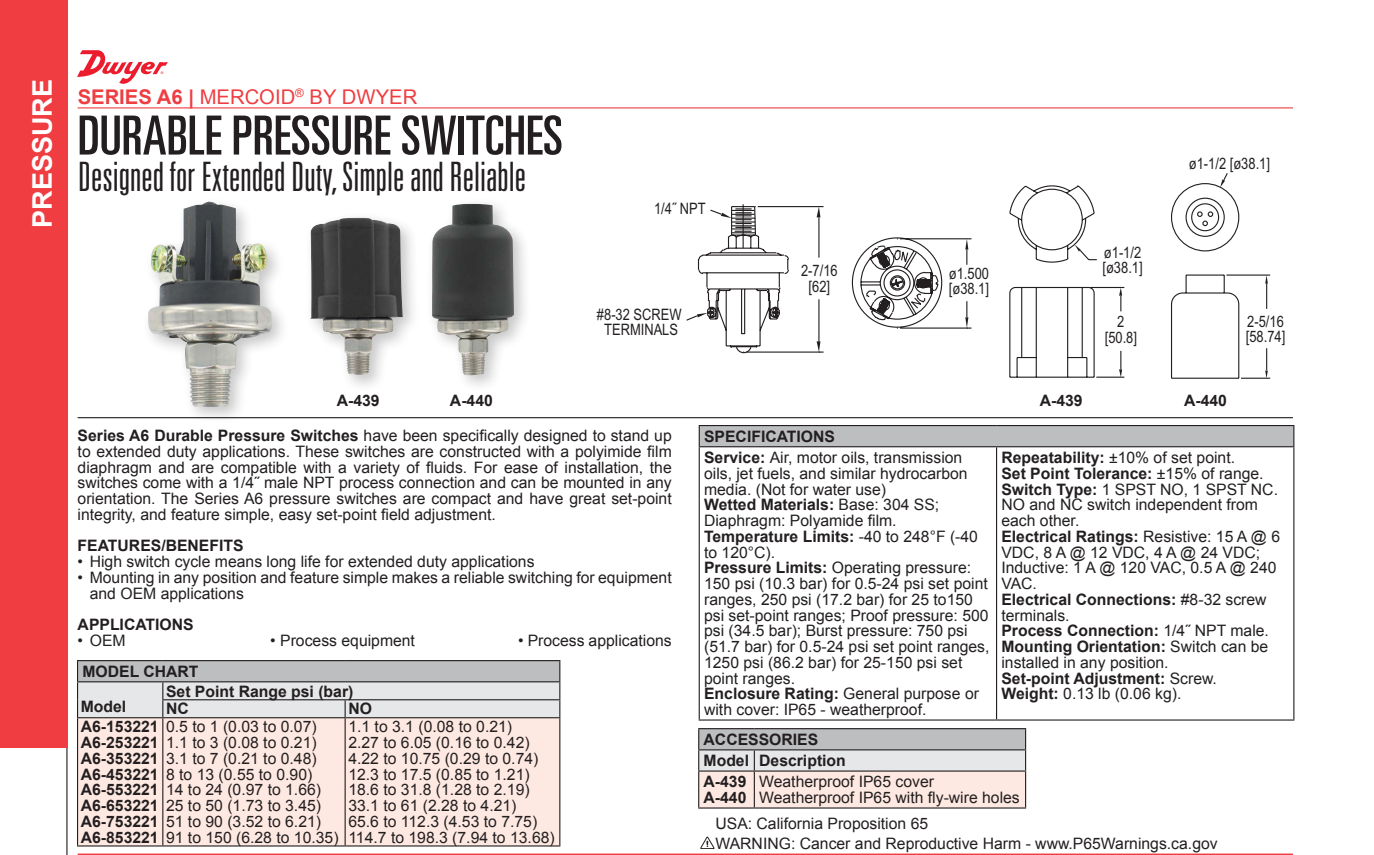
<style>
.page{position:relative;width:1374px;height:855px;background:#fff}
.page>*{position:absolute;margin:0;border:0;box-sizing:border-box;transform-origin:0 0}
.t1{font:ultra-condensed 54px "Univers LT Std";color:#231f20}
.t2{font:300 ultra-condensed 40.5px "Univers LT Std";color:#231f20}
.t3{font:700 27px "Arial";color:#fff}
.t4{font:20.25px "Arial";color:#ef3d42}
.t5{font:15.75px/15.8px "Arial";color:#231f20}
.t6{font:700 15.75px/15.8px "Arial";color:#231f20}
.t7{font:15.75px/15.8px "Arial Narrow";color:#231f20;text-align:center}
.s1{font-weight:700}
</style>
<div class="page">
<svg style="left:66px;top:748px;width:1px;height:107px"></svg>
<div style="left:0;top:0;width:67px;height:748px;background:#ef3d42"></div>
<hr style="left:78px;top:853px;width:1215px;height:2px;background:#ef3d42">
<div style="left:699px;top:425px;width:595px;height:22px;background:#bcbec0"></div>
<hr style="left:996px;top:447px;width:1px;height:272px;background:#231f20">
<hr style="left:1293px;top:447px;width:1px;height:272px;background:#231f20">
<hr style="left:698px;top:447px;width:2px;height:272px;background:#231f20">
<hr style="left:698px;top:719px;width:298px;height:1px;background:#231f20">
<hr style="left:996px;top:719px;width:298px;height:1px;background:#231f20">
<hr style="left:698px;top:425px;width:298px;height:1px;background:#231f20">
<hr style="left:698px;top:426px;width:2px;height:20px;background:#231f20">
<hr style="left:996px;top:425px;width:298px;height:1px;background:#231f20">
<svg style="left:1293px;top:426px;width:1px;height:20px"></svg>
<hr style="left:698px;top:446px;width:298px;height:1px;background:#231f20">
<hr style="left:996px;top:446px;width:298px;height:1px;background:#231f20">
<hr style="left:78px;top:107px;width:1215px;height:1px;background:#ef3d42">
<hr style="left:78px;top:417px;width:1215px;height:1px;background:#231f20">
<div style="left:304px;top:211px;width:116px;height:182px;background:#231f20;opacity:.25"></div>
<img style="left:310px;top:218px;width:93px;height:157px">
<div style="left:142px;top:196px;width:148px;height:229px;background:#231f20;opacity:.25"></div>
<img style="left:148px;top:201px;width:124px;height:206px">
<div style="left:425px;top:197px;width:106px;height:196px;background:#231f20;opacity:.25"></div>
<img style="left:431px;top:204px;width:83px;height:172px">
<svg style="left:686px;top:204px;width:286px;height:150px"></svg>
<svg style="left:1009px;top:173px;width:262px;height:206px"></svg>
<svg style="left:700px;top:837px;width:14px;height:11px"></svg>
<hr style="left:698px;top:728px;width:56px;height:1px;background:#231f20">
<hr style="left:754px;top:728px;width:272px;height:1px;background:#231f20">
<svg style="left:698px;top:729px;width:328px;height:78px"></svg>
<hr style="left:754px;top:749px;width:272px;height:1px;background:#231f20">
<hr style="left:698px;top:770px;width:56px;height:1px;background:#231f20">
<hr style="left:698px;top:771px;width:1px;height:36px;background:#231f20">
<hr style="left:754px;top:770px;width:272px;height:1px;background:#231f20">
<hr style="left:698px;top:807px;width:56px;height:1px;background:#231f20">
<hr style="left:754px;top:807px;width:272px;height:1px;background:#231f20">
<div style="left:78px;top:718px;width:481px;height:127px;background:#fee9e2"></div>
<hr style="left:162px;top:718px;width:1px;height:127px;background:#231f20">
<hr style="left:344px;top:718px;width:2px;height:127px;background:#231f20">
<hr style="left:559px;top:718px;width:1px;height:127px;background:#231f20">
<hr style="left:77px;top:660px;width:86px;height:1px;background:#231f20">
<hr style="left:163px;top:660px;width:182px;height:1px;background:#231f20">
<hr style="left:345px;top:660px;width:215px;height:1px;background:#231f20">
<svg style="left:77px;top:661px;width:483px;height:56px"></svg>
<hr style="left:162px;top:699px;width:183px;height:1px;background:#231f20">
<hr style="left:345px;top:699px;width:215px;height:1px;background:#231f20">
<hr style="left:77px;top:717px;width:86px;height:1px;background:#231f20">
<hr style="left:77px;top:718px;width:1px;height:127px;background:#231f20">
<hr style="left:163px;top:717px;width:182px;height:1px;background:#231f20">
<hr style="left:345px;top:717px;width:215px;height:1px;background:#231f20">
<hr style="left:77px;top:845px;width:86px;height:1px;background:#231f20">
<hr style="left:163px;top:845px;width:182px;height:1px;background:#231f20">
<hr style="left:345px;top:845px;width:215px;height:1px;background:#231f20">
<svg style="left:77px;top:50px;width:91px;height:34px"></svg>
<h3 class="t3" style="left:24px;top:228px;width:150px;rotate:-90deg">PRESSURE</h3>
<p class="t4" style="left:78px;top:83px;width:341px"><span class="s1">SERIES A6 |</span> MERCOID<sup>®</sup> BY DWYER</p>
<h1 class="t1" style="left:78px;top:105px;width:487px">DURABLE PRESSURE SWITCHES</h1>
<h2 class="t2" style="left:78px;top:155px;width:450px">Designed for Extended Duty, Simple and Reliable</h2>
<p class="t7" style="left:654px;top:200px;width:53px">1/4˝ NPT</p>
<p class="t7" style="left:597px;top:305px;width:86px">#8-32 SCREW<br>TERMINALS</p>
<p class="t7" style="left:801px;top:262px;width:38px">2-7/16 [62]</p>
<p class="t7" style="left:949px;top:264px;width:42px;text-align:left">ø1.500 [ø38.1]</p>
<p class="t7" style="left:1102px;top:244px;width:42px;text-align:left">ø1-1/2 [ø38.1]</p>
<p class="t7" style="left:1104px;top:313px;width:34px">2 [50.8]</p>
<p class="t7" style="left:1189px;top:155px;width:83px">ø1-1/2 [ø38.1]</p>
<p class="t7" style="left:1246px;top:313px;width:41px;text-align:left">2-5/16 [58.74]</p>
<p class="t6" style="left:337px;top:393px;width:44px">A-439</p>
<p class="t6" style="left:450px;top:393px;width:44px">A-440</p>
<p class="t6" style="left:1039px;top:393px;width:44px">A-439</p>
<p class="t6" style="left:1184px;top:393px;width:44px">A-440</p>
<p class="t5" style="left:78px;top:428px;width:595px;text-align:justify"><span class="s1">Series A6 Durable Pressure Switches</span> have been specifically designed to stand up to extended duty applications. These switches are constructed with a polyimide film diaphragm and are compatible with a variety of fluids. For ease of installation, the switches come with a 1/4˝ male NPT process connection and can be mounted in any orientation. The Series A6 pressure switches are compact and have great set-point integrity, and feature simple, easy set-point field adjustment.</p>
<p class="t6" style="left:78px;top:538px;width:167px">FEATURES/BENEFITS</p>
<p class="t5" style="left:78px;top:554px;width:458px">• High switch cycle means long life for extended duty applications</p>
<p class="t5" style="left:90px;top:570px;width:583px;text-indent:-12px">• Mounting in any position and feature simple makes a reliable switching for equipment and OEM applications</p>
<p class="t6" style="left:78px;top:617px;width:118px">APPLICATIONS</p>
<p class="t5" style="left:78px;top:633px;width:50px">• OEM</p>
<p class="t5" style="left:270px;top:633px;width:146px">• Process equipment</p>
<p class="t5" style="left:518px;top:633px;width:155px">• Process applications</p>
<p class="t6" style="left:82px;top:664px;width:118px">MODEL CHART</p>
<p class="t6" style="left:81px;top:699px;width:47px">Model</p>
<p class="t6" style="left:166px;top:682px;width:189px;line-height:18px">Set Point Range psi (bar)<br>NC</p>
<p class="t6" style="left:348px;top:701px;width:25px">NO</p>
<p class="t6" style="left:81px;top:719px;width:79px;text-align:justify">A6-153221<br>A6-253221<br>A6-353221<br>A6-453221<br>A6-553221<br>A6-653221<br>A6-753221<br>A6-853221</p>
<p class="t5" style="left:166px;top:719px;width:174px">0.5 to 1 (0.03 to 0.07)<br>1.1 to 3 (0.08 to 0.21)<br>3.1 to 7 (0.21 to 0.48)<br>8 to 13 (0.55 to 0.90)<br>14 to 24 (0.97 to 1.66)<br>25 to 50 (1.73 to 3.45)<br>51 to 90 (3.52 to 6.21)<br>91 to 150 (6.28 to 10.35)</p>
<p class="t5" style="left:348px;top:719px;width:208px">1.1 to 3.1 (0.08 to 0.21)<br>2.27 to 6.05 (0.16 to 0.42)<br>4.22 to 10.75 (0.29 to 0.74)<br>12.3 to 17.5 (0.85 to 1.21)<br>18.6 to 31.8 (1.28 to 2.19)<br>33.1 to 61 (2.28 to 4.21)<br>65.6 to 112.3 (4.53 to 7.75)<br>114.7 to 198.3 (7.94 to 13.68)</p>
<p class="t5" style="left:704px;top:426px;width:260px;line-height:21.2px"><span class="s1">SPECIFICATIONS<br>Service:</span> Air, motor oils, transmission</p>
<p class="t5" style="left:704px;top:465px;width:287px">oils, jet fuels, and similar hydrocarbon media. (Not for water use)<br><span class="s1">Wetted Materials:</span> Base: 304 SS; Diaphragm: Polyamide film.<br><span class="s1">Temperature Limits:</span> -40 to 248°F (-40 to 120°C).<br><span class="s1">Pressure Limits:</span> Operating pressure:<br>150 psi (10.3 bar) for 0.5-24 psi set point ranges, 250 psi (17.2 bar) for 25 to150 psi set-point ranges; Proof pressure: 500 psi (34.5 bar); Burst pressure: 750 psi (51.7 bar) for 0.5-24 psi set point ranges, 1250 psi (86.2 bar) for 25-150 psi set point ranges.<br><span class="s1">Enclosure Rating:</span> General purpose or with cover: IP65 - weatherproof.</p>
<p class="t5" style="left:1001px;top:450px;width:280px"><span class="s1">Repeatability:</span> ±10% of set point.<br><span class="s1">Set Point Tolerance:</span> ±15% of range.<br><span class="s1">Switch Type:</span> 1 SPST NO, 1 SPST NC.<br>NO and NC switch independent from each other.<br><span class="s1">Electrical Ratings:</span> Resistive: 15 A @ 6<br>VDC, 8 A @ 12 VDC, 4 A @ 24 VDC;<br>Inductive: 1 A @ 120 VAC, 0.5 A @ 240<br>VAC.<br><span class="s1">Electrical Connections:</span> #8-32 screw terminals.<br><span class="s1">Process Connection:</span> 1/4˝ NPT male.<br><span class="s1">Mounting Orientation:</span> Switch can be installed in any position.<br><span class="s1">Set-point Adjustment:</span> Screw.<br><span class="s1">Weight:</span> 0.13 lb (0.06 kg).</p>
<p class="t6" style="left:703px;top:729px;width:144px;line-height:21.2px">ACCESSORIES<br>Model Description<br>A-439</p>
<p class="t6" style="left:703px;top:790px;width:44px">A-440</p>
<p class="t5" style="left:759px;top:774px;width:262px">Weatherproof IP65 cover<br>Weatherproof IP65 with fly-wire holes</p>
<p class="t5" style="left:715px;top:813px;width:504px;line-height:20.2px">USA: California Proposition 65<br>WARNING: Cancer and Reproductive Harm - www.P65Warnings.ca.gov</p>
</div>
